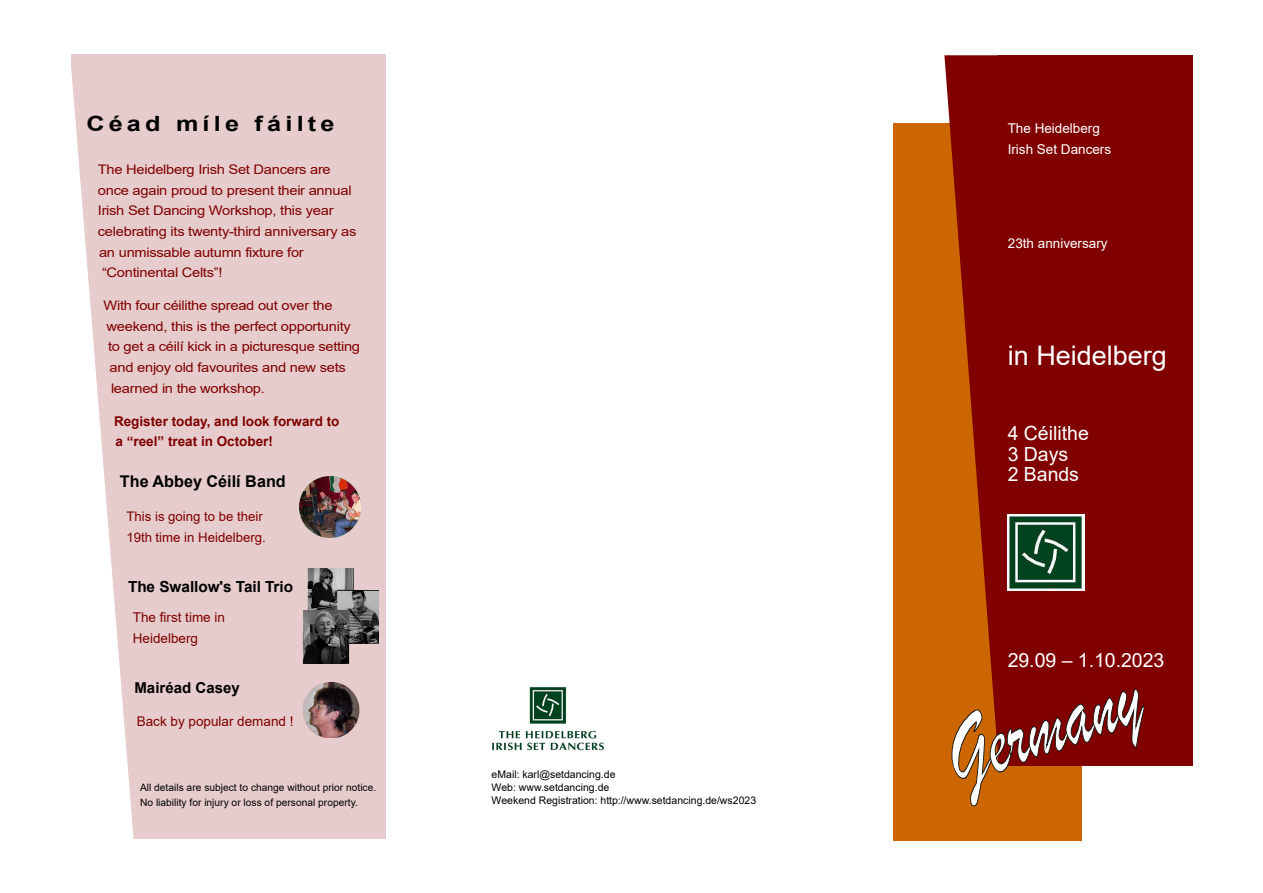
<style>
.page{position:relative;width:1263px;height:893px;background:#fff}
.page>*{position:absolute;margin:0;border:0;box-sizing:border-box;transform-origin:0 0}
.t1{font:27px "Arial";color:#fff}
.t2{font:700 21px "Arial";letter-spacing:.17em;color:#000;scale:1.2 1}
.t3{font:19.5px/20.7px "Arial";color:#fff}
.t4{font:700 16.2px "Arial";color:#000}
.t5{font:700 15.3px "Arial";color:#000}
.t6{font:700 15px "Arial";letter-spacing:.005em;color:#000}
.t7{font:700 13.5px/20.7px "Arial";color:#800000}
.t8{font:13.5px/20.7px "Arial";color:#800000}
.t9{font:13.5px/20.7px "Arial";color:#fff}
.t10{font:13.2px "Arial";letter-spacing:-.015em;color:#800000;scale:1.11 1}
.t11{font:13.2px/20.7px "Arial";letter-spacing:-.015em;color:#800000}
.t12{font:10.5px/13px "Arial";color:#000}
.t13{font:10.2px/15px "Arial";letter-spacing:.005em;color:#000}
</style>
<div class="page">
<img style="left:492px;top:687px;width:113px;height:63px">
<div style="left:71px;top:54px;width:314px;height:785px;background:#e6cccc"></div>
<div style="left:893px;top:123px;width:188px;height:717px;background:#c60"></div>
<div style="left:998px;top:55px;width:195px;height:711px;background:#800000"></div>
<svg style="left:71px;top:68px;width:63px;height:771px;fill:#fff"></svg>
<img style="left:299px;top:476px;width:61px;height:61px">
<img style="left:302px;top:569px;width:76px;height:94px">
<img style="left:302px;top:682px;width:57px;height:55px">
<svg style="left:944px;top:55px;width:201px;height:754px"></svg>
<h2 class="t2" style="left:86px;top:112px;width:208px">Céad míle fáilte</h2>
<p class="t10" style="left:98px;top:162px;width:211px">The Heidelberg Irish Set Dancers are</p>
<p class="t10" style="left:98px;top:183px;width:230px">once again proud to present their annual</p>
<p class="t10" style="left:98px;top:203px;width:214px">Irish Set Dancing Workshop, this year</p>
<p class="t10" style="left:98px;top:224px;width:234px">celebrating its twenty-third anniversary as</p>
<p class="t10" style="left:99px;top:245px;width:186px">an unmissable autumn fixture for</p>
<p class="t10" style="left:102px;top:265px;width:110px">“Continental Celts”!</p>
<p class="t10" style="left:104px;top:298px;width:208px">With four céilithe spread out over the</p>
<p class="t10" style="left:107px;top:319px;width:222px">weekend, this is the perfect opportunity</p>
<p class="t10" style="left:108px;top:339px;width:229px">to get a céilí kick in a picturesque setting</p>
<p class="t10" style="left:110px;top:360px;width:214px">and enjoy old favourites and new sets</p>
<p class="t10" style="left:111px;top:381px;width:140px">learned in the workshop.</p>
<p class="t7" style="left:114px;top:410px;width:227px">Register today, and look forward to a “reel” treat in October!</p>
<p class="t4" style="left:120px;top:472px;width:167px">The Abbey Céilí Band</p>
<p class="t11" style="left:126px;top:506px;width:141px">This is going to be their<br>19th time in Heidelberg.</p>
<p class="t5" style="left:128px;top:578px;width:167px">The Swallow's Tail Trio</p>
<p class="t8" style="left:133px;top:607px;width:94px">The first time in<br>Heidelberg</p>
<p class="t6" style="left:134px;top:679px;width:107px">Mairéad Casey</p>
<p class="t8" style="left:137px;top:711px;width:158px">Back by popular demand !</p>
<p class="t13" style="left:140px;top:780px;width:238px">All details are subject to change without prior notice.<br>No liability for injury or loss of personal property.</p>
<p class="t12" style="left:492px;top:767px;width:266px">eMail: karl@setdancing.de<br>Web: www.setdancing.de<br>Weekend Registration: http://www.setdancing.de/ws2023</p>
<p class="t9" style="left:1008px;top:118px;width:105px">The Heidelberg<br>Irish Set Dancers</p>
<p class="t9" style="left:1008px;top:232px;width:101px">23th anniversary</p>
<h1 class="t1" style="left:1008px;top:341px;width:161px">in Heidelberg</h1>
<h3 class="t3" style="left:1008px;top:423px;width:83px">4 Céilithe<br>3 Days<br>2 Bands</h3>
<h3 class="t3" style="left:1008px;top:650px;width:158px">29.09 – 1.10.2023</h3>
</div>
